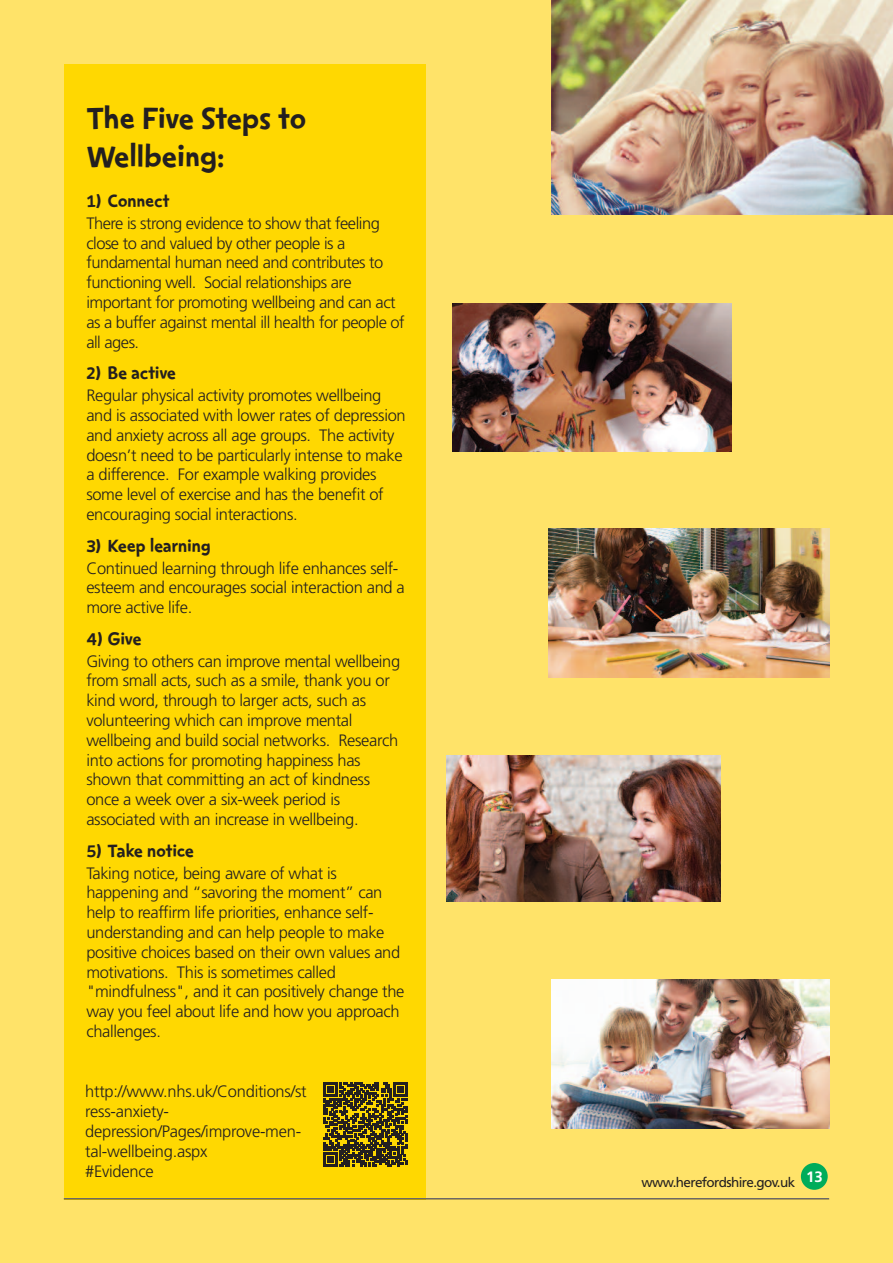
<style>
.page{position:relative;width:893px;height:1263px;background:#ffe369}
.page>*{position:absolute;margin:0;border:0;box-sizing:border-box;transform-origin:0 0}
.t1{font:36px/37.5px "Change 4 Life Text";letter-spacing:-.02em;color:#231f20}
.t2{font:21px "Change 4 Life Text";letter-spacing:-.02em;color:#231f20}
.t3{font:300 16.5px/19.8px "Frutiger";letter-spacing:-.02em;color:#231f20}
.t4{font:13.5px "Frutiger";letter-spacing:-.045em;color:#231f20}
</style>
<div class="page">
<div style="left:64px;top:64px;width:361px;height:1135px;background:#ffd801"></div>
<svg style="left:323px;top:1082px;width:85px;height:85px"></svg>
<img style="left:552px;top:0;width:341px;height:215px">
<img style="left:453px;top:304px;width:278px;height:147px">
<img style="left:549px;top:529px;width:280px;height:148px">
<img style="left:446px;top:756px;width:275px;height:145px">
<img style="left:552px;top:980px;width:277px;height:149px">
<div style="left:801px;top:1163px;width:27px;height:27px;background:#00ac5a;border-radius:50%"></div>
<hr style="left:64px;top:1198px;width:765px;height:1px;background:#231f20">
<h1 class="t1" style="left:86px;top:102px;width:222px">The Five Steps to<br>Wellbeing:</h1>
<p class="t2" style="left:86px;top:193px;width:85px">1) Connect</p>
<p class="t3" style="left:86px;top:214px;width:320px">There is strong evidence to show that feeling close to and valued by other people is a fundamental human need and contributes to functioning well. Social relationships are important for promoting wellbeing and can act as a buffer against mental ill health for people of all ages.</p>
<p class="t2" style="left:86px;top:365px;width:91px">2) Be active</p>
<p class="t3" style="left:86px;top:387px;width:321px">Regular physical activity promotes wellbeing and is associated with lower rates of depression and anxiety across all age groups. The activity doesn’t need to be particularly intense to make a difference. For example walking provides some level of exercise and has the benefit of encouraging social interactions.</p>
<p class="t2" style="left:86px;top:538px;width:126px">3) Keep learning</p>
<p class="t3" style="left:86px;top:559px;width:320px">Continued learning through life enhances self&shy;esteem and encourages social interaction and a more active life.</p>
<p class="t2" style="left:86px;top:631px;width:57px">4) Give</p>
<p class="t3" style="left:86px;top:652px;width:315px">Giving to others can improve mental wellbeing from small acts, such as a smile, thank you or kind word, through to larger acts, such as volunteering which can improve mental wellbeing and build social networks. Research into actions for promoting happiness has shown that committing an act of kindness once a week over a six-week period is associated with an increase in wellbeing.</p>
<p class="t2" style="left:86px;top:843px;width:109px">5) Take notice</p>
<p class="t3" style="left:86px;top:864px;width:320px">Taking notice, being aware of what is happening and “savoring the moment” can help to reaffirm life priorities, enhance self&shy;understanding and can help people to make positive choices based on their own values and motivations. This is sometimes called "mindfulness", and it can positively change the way you feel about life and how you approach challenges.</p>
<p class="t3" style="left:85px;top:1083px;width:223px">http://www.nhs.uk/Conditions/st ress-anxiety&shy;depression/Pages/improve-men&shy;tal-wellbeing.aspx<br>#Evidence</p>
<p class="t4" style="left:642px;top:1176px;width:183px">www.herefordshire.gov.uk <sup>13</sup></p>
</div>
